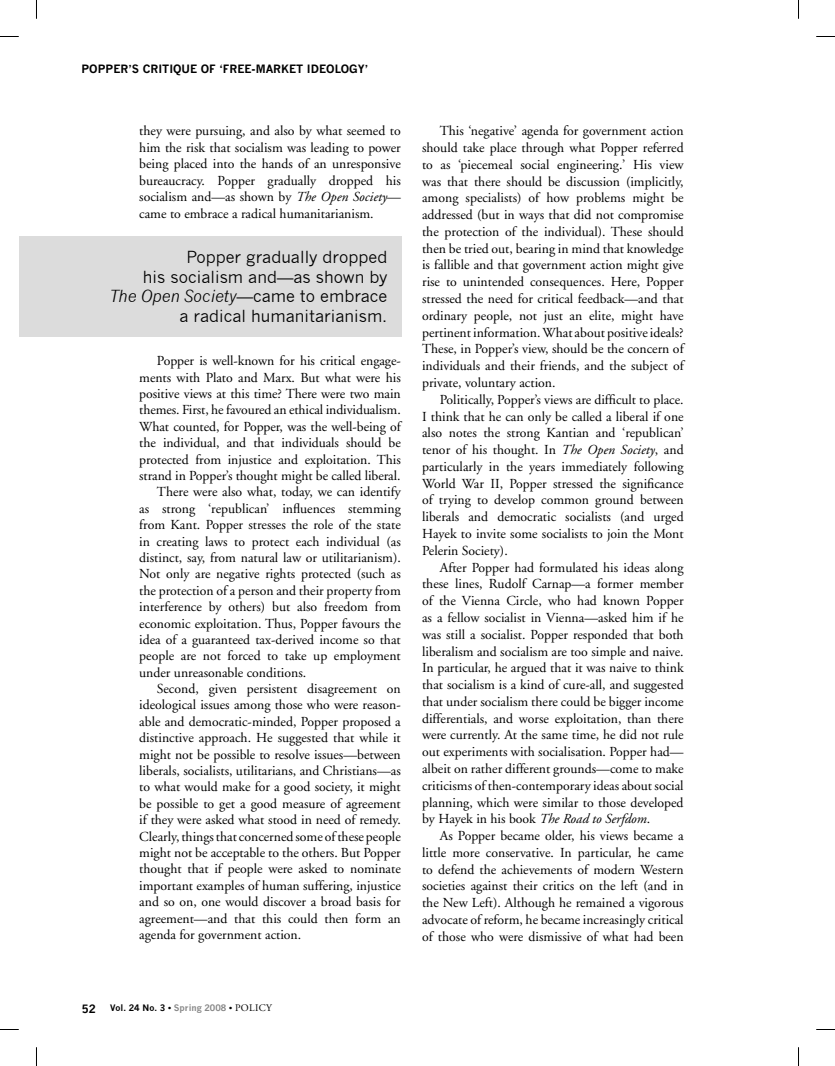
<style>
.page{position:relative;width:835px;height:1066px;background:#fff}
.page>*{position:absolute;margin:0;border:0;box-sizing:border-box;transform-origin:0 0}
.t1{font:16.25px/19.5px "News Gothic";color:#000;text-align:right}
.t2{font:13.75px/16.8px "Adobe Garamond";color:#000;text-align:justify}
.t3{font:700 11.25px "News Gothic";color:#000}
.t4{font:700 8.75px "News Gothic";color:#000}
.s1{font-style:italic}
.s2{color:#888}
.s3{font-family:"Adobe Garamond Pro";font-weight:400;font-size:10px}
</style>
<div class="page">
<div style="left:19px;top:236px;width:382px;height:100px;background:#dcdcdc"></div>
<svg style="left:0;top:36px;width:19px;height:1px"></svg>
<svg style="left:816px;top:36px;width:19px;height:1px"></svg>
<svg style="left:36px;top:0;width:1px;height:19px"></svg>
<svg style="left:36px;top:1047px;width:1px;height:18px"></svg>
<svg style="left:798px;top:0;width:1px;height:19px"></svg>
<svg style="left:798px;top:1047px;width:1px;height:18px"></svg>
<p class="t3" style="left:81px;top:62px;width:288px">POPPER’S CRITIQUE OF ‘FREE-MARKET IDEOLOGY’</p>
<p class="t2" style="left:139px;top:124px;width:263px">they were pursuing, and also by what seemed to him the risk that socialism was leading to power being placed into the hands of an unresponsive bureaucracy. Popper gradually dropped his socialism and—as shown by <span class="s1">The Open Society</span>— came to embrace a radical humanitarianism.</p>
<p class="t1" style="left:109px;top:247px;width:279px">Popper gradually dropped<br>his socialism and—as shown by<br><span class="s1">The Open Society</span>—came to embrace a radical humanitarianism.</p>
<p class="t2" style="left:157px;top:354px;width:245px">Popper is well-known for his critical engage-</p>
<p class="t2" style="left:139px;top:370px;width:263px">ments with Plato and Marx. But what were his</p>
<p class="t2" style="left:139px;top:386px;width:263px">positive views at this time? There were two main</p>
<p class="t2" style="left:139px;top:403px;width:263px">themes. First, he favoured an ethical individualism.</p>
<p class="t2" style="left:139px;top:419px;width:263px">What counted, for Popper, was the well-being of</p>
<p class="t2" style="left:139px;top:435px;width:263px">the individual, and that individuals should be</p>
<p class="t2" style="left:139px;top:452px;width:263px">protected from injustice and exploitation. This</p>
<p class="t2" style="left:139px;top:468px;width:263px">strand in Popper’s thought might be called liberal.</p>
<p class="t2" style="left:157px;top:485px;width:245px">There were also what, today, we can identify</p>
<p class="t2" style="left:139px;top:501px;width:263px">as strong ‘republican’ influences stemming</p>
<p class="t2" style="left:139px;top:517px;width:263px">from Kant. Popper stresses the role of the state</p>
<p class="t2" style="left:139px;top:534px;width:263px">in creating laws to protect each individual (as</p>
<p class="t2" style="left:139px;top:550px;width:263px">distinct, say, from natural law or utilitarianism).</p>
<p class="t2" style="left:139px;top:566px;width:263px">Not only are negative rights protected (such as</p>
<p class="t2" style="left:139px;top:583px;width:263px">the protection of a person and their property from</p>
<p class="t2" style="left:139px;top:599px;width:263px">interference by others) but also freedom from</p>
<p class="t2" style="left:139px;top:616px;width:263px">economic exploitation. Thus, Popper favours the</p>
<p class="t2" style="left:139px;top:632px;width:263px">idea of a guaranteed tax-derived income so that</p>
<p class="t2" style="left:139px;top:648px;width:263px">people are not forced to take up employment</p>
<p class="t2" style="left:139px;top:665px;width:168px">under unreasonable conditions.</p>
<p class="t2" style="left:157px;top:681px;width:245px">Second, given persistent disagreement on</p>
<p class="t2" style="left:139px;top:697px;width:263px">ideological issues among those who were reason-</p>
<p class="t2" style="left:139px;top:714px;width:263px">able and democratic-minded, Popper proposed a</p>
<p class="t2" style="left:139px;top:730px;width:263px">distinctive approach. He suggested that while it</p>
<p class="t2" style="left:139px;top:747px;width:263px">might not be possible to resolve issues—between</p>
<p class="t2" style="left:139px;top:763px;width:263px">liberals, socialists, utilitarians, and Christians—as</p>
<p class="t2" style="left:139px;top:779px;width:263px">to what would make for a good society, it might</p>
<p class="t2" style="left:139px;top:796px;width:263px">be possible to get a good measure of agreement</p>
<p class="t2" style="left:139px;top:812px;width:263px">if they were asked what stood in need of remedy.</p>
<p class="t2" style="left:139px;top:828px;width:263px">Clearly, things that concerned some of these people</p>
<p class="t2" style="left:139px;top:845px;width:263px">might not be acceptable to the others. But Popper</p>
<p class="t2" style="left:139px;top:861px;width:263px">thought that if people were asked to nominate</p>
<p class="t2" style="left:139px;top:878px;width:263px">important examples of human suffering, injustice</p>
<p class="t2" style="left:139px;top:894px;width:263px">and so on, one would discover a broad basis for</p>
<p class="t2" style="left:139px;top:910px;width:263px">agreement—and that this could then form an</p>
<p class="t2" style="left:139px;top:927px;width:163px">agenda for government action.</p>
<p class="t2" style="left:422px;top:124px;width:263px;text-indent:18px">This ‘negative’ agenda for government action should take place through what Popper referred to as ‘piecemeal social engineering.’ His view was that there should be discussion (implicitly, among specialists) of how problems might be addressed (but in ways that did not compromise the protection of the individual). These should then be tried out, bearing in mind that knowledge is fallible and that government action might give rise to unintended consequences. Here, Popper stressed the need for critical feedback—and that ordinary people, not just an elite, might have pertinent information. What about positive ideals?<br>These, in Popper’s view, should be the concern of individuals and their friends, and the subject of private, voluntary action.</p>
<p class="t2" style="left:422px;top:392px;width:263px;text-indent:18px">Politically, Popper’s views are difficult to place.<br>I think that he can only be called a liberal if one also notes the strong Kantian and ‘republican’ tenor of his thought. In <span class="s1">The Open Society</span>, and particularly in the years immediately following World War II, Popper stressed the significance of trying to develop common ground between liberals and democratic socialists (and urged Hayek to invite some socialists to join the Mont Pelerin Society).</p>
<p class="t2" style="left:422px;top:560px;width:263px;text-indent:18px">After Popper had formulated his ideas along these lines, Rudolf Carnap—a former member of the Vienna Circle, who had known Popper as a fellow socialist in Vienna—asked him if he was still a socialist. Popper responded that both liberalism and socialism are too simple and naive.<br>In particular, he argued that it was naive to think that socialism is a kind of cure-all, and suggested that under socialism there could be bigger income differentials, and worse exploitation, than there were currently. At the same time, he did not rule out experiments with socialisation. Popper had— albeit on rather different grounds—come to make criticisms of then-contemporary ideas about social planning, which were similar to those developed by Hayek in his book <span class="s1">The Road to Serfdom</span>.</p>
<p class="t2" style="left:422px;top:828px;width:263px;text-indent:18px">As Popper became older, his views became a little more conservative. In particular, he came to defend the achievements of modern Western societies against their critics on the left (and in the New Left). Although he remained a vigorous advocate of reform, he became increasingly critical of those who were dismissive of what had been</p>
<p class="t3" style="left:82px;top:1001px;width:16px">52</p>
<p class="t4" style="left:110px;top:1002px;width:163px">Vol. 24 No. 3 • <span class="s2">Spring 2008</span> • <span class="s3">POLICY</span></p>
</div>
